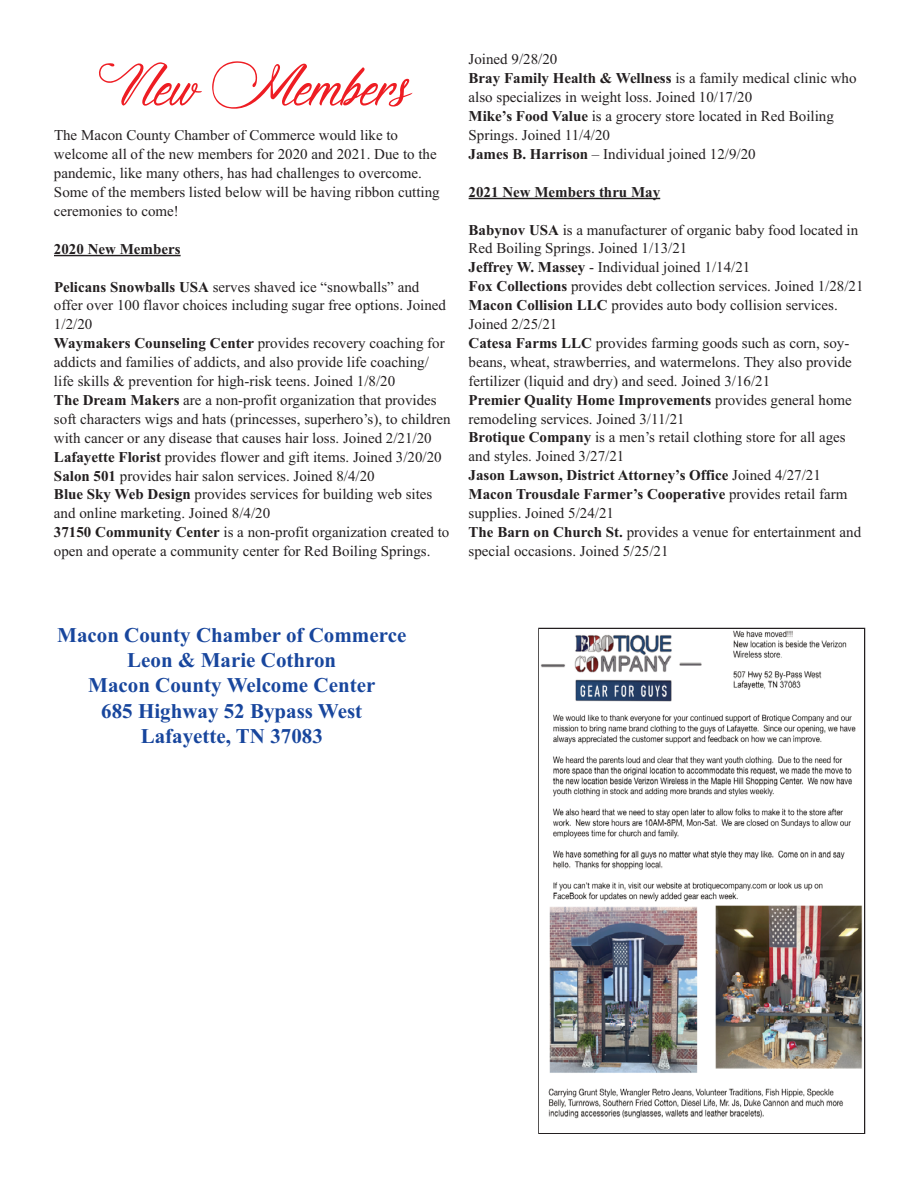
<style>
.page{position:relative;width:918px;height:1188px;background:#fff}
.page>*{position:absolute;margin:0;border:0;box-sizing:border-box;transform-origin:0 0}
.t1{font:54px "Signature of the Ancient";color:#ee1d23}
.t2{font:700 21px/25.2px "Times New Roman";color:#18469d;text-align:center}
.t3{font:15px/18.9px "Times New Roman";color:#231f20}
.t4{font:700 15px "Times New Roman";color:#231f20}
.s1{font-weight:700}
</style>
<div class="page">
<hr style="left:54px;top:255px;width:127px;height:1px;background:#231f20">
<hr style="left:469px;top:198px;width:191px;height:1px;background:#231f20">
<img style="left:540px;top:630px;width:323px;height:489px">
<h1 class="t1" style="left:97px;top:68px;width:311px">New Members</h1>
<p class="t3" style="left:54px;top:126px;width:387px">The Macon County Chamber of Commerce would like to welcome all of the new members for 2020 and 2021. Due to the pandemic, like many others, has had challenges to overcome.<br>Some of the members listed below will be having ribbon cutting ceremonies to come!</p>
<p class="t4" style="left:54px;top:240px;width:128px">2020 New Members</p>
<p class="t3" style="left:54px;top:277px;width:398px"><span class="s1">Pelicans Snowballs USA</span> serves shaved ice “snowballs” and offer over 100 flavor choices including sugar free options. Joined 1/2/20<br><span class="s1">Waymakers Counseling Center</span> provides recovery coaching for addicts and families of addicts, and also provide life coaching/ life skills &amp; prevention for high-risk teens. Joined 1/8/20<br><span class="s1">The Dream Makers</span> are a non-profit organization that provides soft characters wigs and hats (princesses, superhero’s), to children with cancer or any disease that causes hair loss. Joined 2/21/20<br><span class="s1">Lafayette Florist</span> provides flower and gift items. Joined 3/20/20<br><span class="s1">Salon 501</span> provides hair salon services. Joined 8/4/20<br><span class="s1">Blue Sky Web Design</span> provides services for building web sites and online marketing. Joined 8/4/20<br><span class="s1">37150 Community Center</span> is a non-profit organization created to open and operate a community center for Red Boiling Springs.</p>
<p class="t3" style="left:469px;top:50px;width:389px">Joined 9/28/20<br><span class="s1">Bray Family Health &amp; Wellness</span> is a family medical clinic who also specializes in weight loss. Joined 10/17/20<br><span class="s1">Mike’s Food Value</span> is a grocery store located in Red Boiling Springs. Joined 11/4/20<br><span class="s1">James B. Harrison</span> – Individual joined 12/9/20</p>
<p class="t4" style="left:469px;top:183px;width:193px">2021 New Members thru May</p>
<p class="t3" style="left:469px;top:220px;width:396px"><span class="s1">Babynov USA</span> is a manufacturer of organic baby food located in Red Boiling Springs. Joined 1/13/21<br><span class="s1">Jeffrey W. Massey</span> - Individual joined 1/14/21<br><span class="s1">Fox Collections</span> provides debt collection services. Joined 1/28/21<br><span class="s1">Macon Collision LLC</span> provides auto body collision services.<br>Joined 2/25/21<br><span class="s1">Catesa Farms LLC</span> provides farming goods such as corn, soy&shy;beans, wheat, strawberries, and watermelons. They also provide fertilizer (liquid and dry) and seed. Joined 3/16/21<br><span class="s1">Premier Quality Home Improvements</span> provides general home remodeling services. Joined 3/11/21<br><span class="s1">Brotique Company</span> is a men’s retail clothing store for all ages and styles. Joined 3/27/21<br><span class="s1">Jason Lawson, District Attorney’s Office</span> Joined 4/27/21<br><span class="s1">Macon Trousdale Farmer’s Cooperative</span> provides retail farm supplies. Joined 5/24/21<br><span class="s1">The Barn on Church St.</span> provides a venue for entertainment and special occasions. Joined 5/25/21</p>
<h2 class="t2" style="left:57px;top:622px;width:351px">Macon County Chamber of Commerce<br>Leon &amp; Marie Cothron<br>Macon County Welcome Center<br>685 Highway 52 Bypass West<br>Lafayette, TN 37083</h2>
</div>
